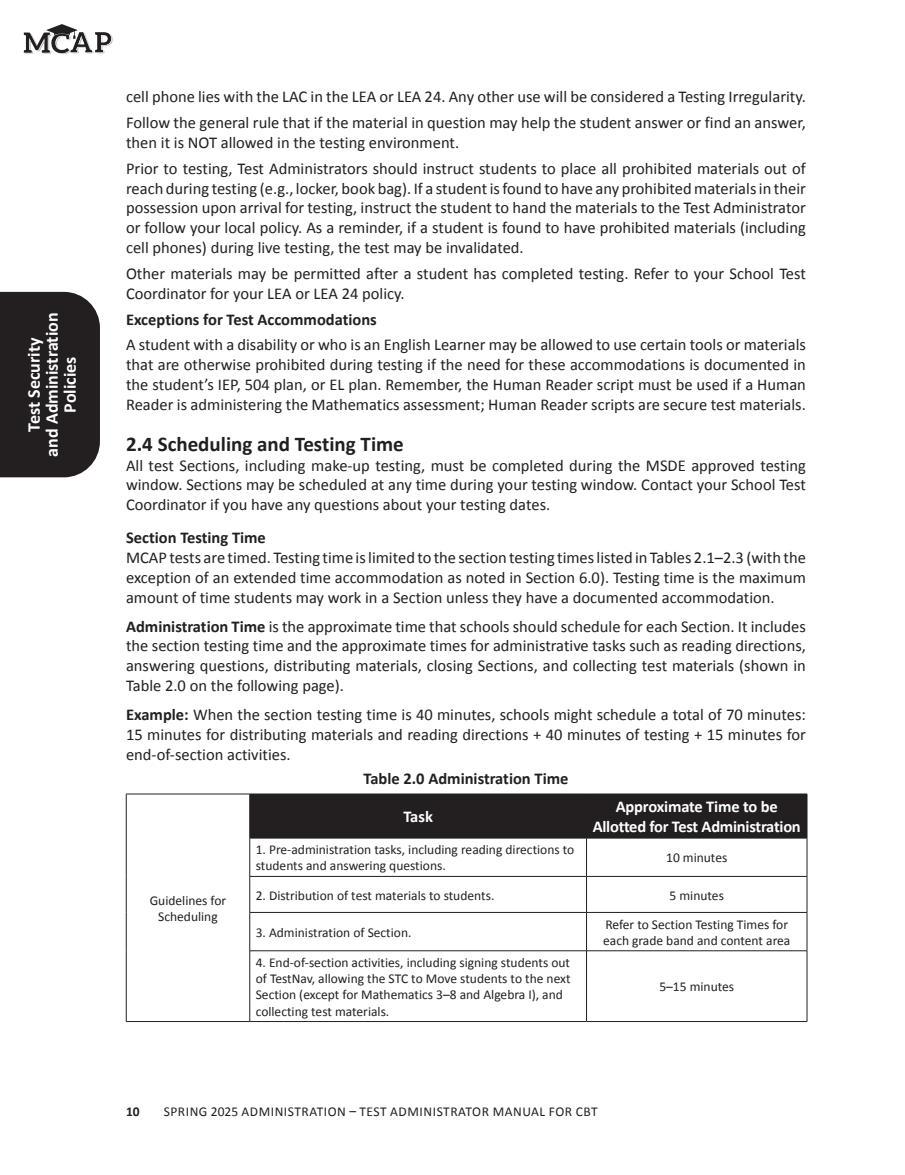
<style>
.page{position:relative;width:905px;height:1175px;background:#fff}
.page>*{position:absolute;margin:0;border:0;box-sizing:border-box;transform-origin:0 0}
.t1{font:700 21px "Calibri";color:#231f20}
.t2{font:700 18px/18px "Calibri";color:#fff;text-align:center}
.Main_Body_Text{font:16.5px/19.8px "Calibri";color:#231f20;text-align:justify}
.Table_Title{font:700 16.5px "Calibri";color:#231f20}
.Table_Head_Black{font:700 16.5px/19.8px "Calibri";letter-spacing:-.015em;color:#fff;text-align:center}
.Table_Text{font:13.5px/16.2px "Calibri";color:#231f20}
.Table_Text-2{font:13.5px "Calibri";letter-spacing:.04em;color:#231f20}
.t3{font:700 13.5px "Calibri";color:#231f20}
.s1{font-weight:700}
</style>
<div class="page">
<div style="left:0;top:292px;width:100px;height:185px;background:#231f20"></div>
<svg style="left:24px;top:24px;width:89px;height:30px"></svg>
<div style="left:250px;top:794px;width:556px;height:43px;background:#231f20"></div>
<hr style="left:126px;top:793px;width:124px;height:1px;background:#231f20">
<hr style="left:126px;top:794px;width:1px;height:44px;background:#231f20">
<hr style="left:250px;top:793px;width:336px;height:1px;background:#231f20">
<hr style="left:249px;top:794px;width:1px;height:44px;background:#231f20">
<hr style="left:586px;top:793px;width:221px;height:1px;background:#231f20">
<hr style="left:586px;top:794px;width:1px;height:44px;background:#231f20">
<hr style="left:806px;top:794px;width:1px;height:44px;background:#231f20">
<hr style="left:126px;top:838px;width:1px;height:38px;background:#231f20">
<hr style="left:249px;top:837px;width:337px;height:1px;background:#231f20">
<hr style="left:249px;top:838px;width:1px;height:38px;background:#231f20">
<hr style="left:586px;top:837px;width:221px;height:1px;background:#231f20">
<hr style="left:586px;top:838px;width:1px;height:38px;background:#231f20">
<hr style="left:806px;top:838px;width:1px;height:38px;background:#231f20">
<hr style="left:126px;top:876px;width:1px;height:36px;background:#231f20">
<hr style="left:249px;top:876px;width:337px;height:1px;background:#231f20">
<hr style="left:249px;top:876px;width:1px;height:36px;background:#231f20">
<hr style="left:586px;top:876px;width:221px;height:1px;background:#231f20">
<hr style="left:586px;top:876px;width:1px;height:36px;background:#231f20">
<hr style="left:806px;top:876px;width:1px;height:36px;background:#231f20">
<hr style="left:126px;top:912px;width:1px;height:38px;background:#231f20">
<hr style="left:249px;top:912px;width:337px;height:1px;background:#231f20">
<hr style="left:249px;top:912px;width:1px;height:38px;background:#231f20">
<hr style="left:586px;top:912px;width:221px;height:1px;background:#231f20">
<hr style="left:586px;top:912px;width:1px;height:38px;background:#231f20">
<hr style="left:806px;top:912px;width:1px;height:38px;background:#231f20">
<hr style="left:126px;top:950px;width:1px;height:71px;background:#231f20">
<hr style="left:249px;top:950px;width:337px;height:1px;background:#231f20">
<hr style="left:249px;top:951px;width:1px;height:70px;background:#231f20">
<hr style="left:586px;top:950px;width:221px;height:1px;background:#231f20">
<hr style="left:586px;top:951px;width:1px;height:70px;background:#231f20">
<hr style="left:806px;top:951px;width:1px;height:70px;background:#231f20">
<hr style="left:126px;top:1021px;width:124px;height:1px;background:#231f20">
<hr style="left:250px;top:1021px;width:336px;height:1px;background:#231f20">
<hr style="left:586px;top:1021px;width:221px;height:1px;background:#231f20">
<p class="t2" style="left:24px;top:456px;width:145px;rotate:-90deg">Test Security<br>and Administration<br>Policies</p>
<p class="Main_Body_Text" style="left:126px;top:87px;width:681px">cell phone lies with the LAC in the LEA or LEA 24. Any other use will be considered a Testing Irregularity.</p>
<p class="Main_Body_Text" style="left:126px;top:112px;width:681px">Follow the general rule that if the material in question may help the student answer or find an answer, then it is NOT allowed in the testing environment.</p>
<p class="Main_Body_Text" style="left:126px;top:158px;width:681px">Prior to testing, Test Administrators should instruct students to place all prohibited materials out of reach during testing (e.g., locker, book bag). If a student is found to have any prohibited materials in their possession upon arrival for testing, instruct the student to hand the materials to the Test Administrator or follow your local policy. As a reminder, if a student is found to have prohibited materials (including cell phones) during live testing, the test may be invalidated.</p>
<p class="Main_Body_Text" style="left:126px;top:263px;width:681px">Other materials may be permitted after a student has completed testing. Refer to your School Test<br>Coordinator for your LEA or LEA 24 policy.</p>
<h3 class="Table_Title" style="left:126px;top:307px;width:252px">Exceptions for Test Accommodations</h3>
<p class="Main_Body_Text" style="left:126px;top:334px;width:681px">A student with a disability or who is an English Learner may be allowed to use certain tools or materials that are otherwise prohibited during testing if the need for these accommodations is documented in the student’s IEP, 504 plan, or EL plan. Remember, the Human Reader script must be used if a Human Reader is administering the Mathematics assessment; Human Reader scripts are secure test materials.</p>
<h2 class="t1" style="left:126px;top:429px;width:279px">2.4 Scheduling and Testing Time</h2>
<p class="Main_Body_Text" style="left:126px;top:454px;width:681px">All test Sections, including make-up testing, must be completed during the MSDE approved testing window. Sections may be scheduled at any time during your testing window. Contact your School Test Coordinator if you have any questions about your testing dates.</p>
<h3 class="Table_Title" style="left:126px;top:526px;width:141px">Section Testing Time</h3>
<p class="Main_Body_Text" style="left:126px;top:547px;width:681px">MCAP tests are timed. Testing time is limited to the section testing times listed in Tables 2.1–2.3 (with the exception of an extended time accommodation as noted in Section 6.0). Testing time is the maximum amount of time students may work in a Section unless they have a documented accommodation.</p>
<p class="Main_Body_Text" style="left:126px;top:616px;width:681px"><span class="s1">Administration Time</span> is the approximate time that schools should schedule for each Section. It includes the section testing time and the approximate times for administrative tasks such as reading directions, answering questions, distributing materials, closing Sections, and collecting test materials (shown in Table 2.0 on the following page).</p>
<p class="Main_Body_Text" style="left:126px;top:704px;width:681px"><span class="s1">Example:</span> When the section testing time is 40 minutes, schools might schedule a total of 70 minutes:<br>15 minutes for distributing materials and reading directions + 40 minutes of testing + 15 minutes for end-of-section activities.</p>
<p class="Table_Title" style="left:363px;top:767px;width:206px">Table 2.0 Administration Time</p>
<p class="Table_Text" style="left:150px;top:891px;width:78px;text-align:center">Guidelines for<br>Scheduling</p>
<p class="Table_Head_Black" style="left:403px;top:806px;width:31px">Task</p>
<p class="Table_Head_Black" style="left:592px;top:796px;width:209px">Approximate Time to be<br>Allotted for Test Administration</p>
<p class="Table_Text" style="left:256px;top:841px;width:320px">1. Pre-administration tasks, including reading directions to students and answering questions.</p>
<p class="Table_Text" style="left:666px;top:849px;width:63px">10 minutes</p>
<p class="Table_Text" style="left:256px;top:886px;width:240px">2. Distribution of test materials to students.</p>
<p class="Table_Text" style="left:669px;top:886px;width:56px">5 minutes</p>
<p class="Table_Text" style="left:256px;top:923px;width:157px">3. Administration of Section.</p>
<p class="Table_Text" style="left:603px;top:915px;width:189px">Refer to Section Testing Times for each grade band and content area</p>
<p class="Table_Text" style="left:256px;top:954px;width:316px">4. End-of-section activities, including signing students out of TestNav, allowing the STC to Move students to the next Section (except for Mathematics 3–8 and Algebra I), and collecting test materials.</p>
<p class="Table_Text" style="left:659px;top:978px;width:76px">5–15 minutes</p>
<p class="t3" style="left:126px;top:1102px;width:15px">10</p>
<p class="Table_Text-2" style="left:164px;top:1102px;width:435px">SPRING 2025 ADMINISTRATION – TEST ADMINISTRATOR MANUAL FOR CBT</p>
</div>
